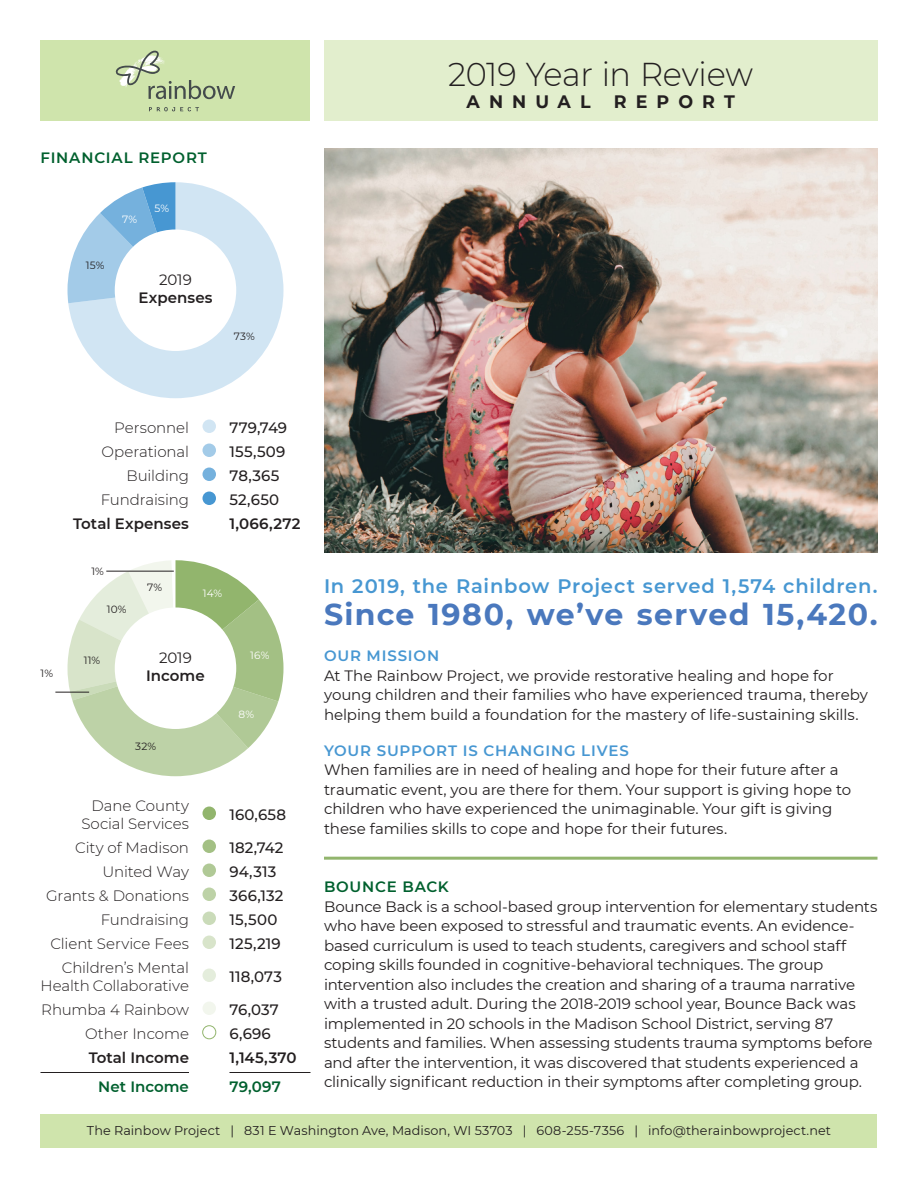
<style>
.page{position:relative;width:918px;height:1188px;background:#fff}
.page>*{position:absolute;margin:0;border:0;box-sizing:border-box;transform-origin:0 0}
.t1{font:300 33px "Montserrat";letter-spacing:-.01em;color:#231f20}
.t2{font:700 30px "Montserrat";letter-spacing:.045em;color:#4a78bd}
.t3{font:600 19.5px "Montserrat";letter-spacing:.04em;color:#4797d2}
.t4{font:700 18px "Montserrat";letter-spacing:.52em;color:#231f20}
.t5{font:15px/19.5px "Montserrat";letter-spacing:-.01em;color:#231f20}
.t6{font:300 15px/18px "Montserrat";letter-spacing:-.005em;color:#231f20;text-align:right}
.t7{font:500 15px "Montserrat";letter-spacing:.01em;color:#231f20}
.t8{font:600 15px/18px "Montserrat";color:#231f20;text-align:center}
.t9{font:600 15px "Montserrat";letter-spacing:.055em;color:#4797d2}
.t10{font:600 15px "Montserrat";letter-spacing:.05em;color:#00602e}
.t11{font:600 15px "Montserrat";color:#00602e}
.t12{font:12.75px "Montserrat";letter-spacing:.005em;color:#231f20}
.t13{font:10.5px "Montserrat";letter-spacing:.02em;color:#231f20}
.t14{font:10.5px "Montserrat";color:#fff}
.s1{font-weight:400}
</style>
<div class="page">
<div style="left:324px;top:40px;width:554px;height:82px;background:#e2eecd"></div>
<div style="left:40px;top:40px;width:270px;height:82px;background:#cfe4ac"></div>
<div style="left:40px;top:1114px;width:838px;height:34px;background:#cfe4ac"></div>
<svg style="left:68px;top:560px;width:216px;height:216px"></svg>
<svg style="left:68px;top:182px;width:216px;height:216px;fill:#d1e5f3"></svg>
<svg style="left:67px;top:182px;width:109px;height:121px"></svg>
<div style="left:115px;top:230px;width:121px;height:121px;background:#fff;border-radius:50%"></div>
<div style="left:115px;top:608px;width:121px;height:121px;background:#fff;border-radius:50%"></div>
<svg style="left:149px;top:107px;width:50px;height:4px"></svg>
<svg style="left:116px;top:50px;width:119px;height:49px"></svg>
<div style="left:202px;top:420px;width:14px;height:13px;background:#d1e5f3;border-radius:50%"></div>
<svg style="left:202px;top:444px;width:14px;height:13px"></svg>
<svg style="left:202px;top:468px;width:14px;height:13px"></svg>
<div style="left:202px;top:492px;width:14px;height:13px;background:#4797d2;border-radius:50%"></div>
<div style="left:202px;top:807px;width:14px;height:13px;background:#92b56d;border-radius:50%"></div>
<svg style="left:202px;top:840px;width:14px;height:13px"></svg>
<svg style="left:202px;top:864px;width:14px;height:13px"></svg>
<svg style="left:202px;top:888px;width:14px;height:13px"></svg>
<div style="left:202px;top:912px;width:14px;height:13px;background:#cadbb9;border-radius:50%"></div>
<div style="left:202px;top:936px;width:14px;height:13px;background:#d8e4ca;border-radius:50%"></div>
<div style="left:202px;top:969px;width:14px;height:13px;background:#e4eddc;border-radius:50%"></div>
<div style="left:202px;top:1002px;width:14px;height:13px;background:#f2f6ed;border-radius:50%"></div>
<div style="left:202px;top:1026px;width:14px;height:13px;border:1px solid #92b56d;border-radius:50%"></div>
<img style="left:324px;top:148px;width:554px;height:405px">
<hr style="left:106px;top:571px;width:68px;height:1px;background:#231f20">
<hr style="left:55px;top:692px;width:34px;height:1px;background:#231f20">
<hr style="left:40px;top:1072px;width:149px;height:1px;background:#231f20">
<hr style="left:230px;top:1072px;width:80px;height:1px;background:#231f20">
<hr style="left:324px;top:857px;width:554px;height:3px;background:#92b56d">
<p class="t10" style="left:40px;top:147px;width:168px">FINANCIAL REPORT</p>
<p class="t13" style="left:86px;top:258px;width:20px">15%</p>
<p class="t14" style="left:122px;top:212px;width:17px">7%</p>
<p class="t14" style="left:155px;top:201px;width:16px">5%</p>
<p class="t8" style="left:138px;top:270px;width:76px"><span class="s1">2019<br></span>Expenses</p>
<p class="t13" style="left:234px;top:329px;width:23px">73%</p>
<p class="t1" style="left:448px;top:52px;width:306px">2019 Year in Review</p>
<p class="t4" style="left:467px;top:88px;width:126px">ANNUAL</p>
<p class="t4" style="left:614px;top:88px;width:123px">REPORT</p>
<p class="t13" style="left:40px;top:666px;width:14px">1%</p>
<p class="t6" style="left:114px;top:418px;width:76px">Personnel</p>
<p class="t6" style="left:102px;top:442px;width:89px">Operational</p>
<p class="t6" style="left:127px;top:466px;width:64px">Building</p>
<p class="t6" style="left:101px;top:490px;width:90px">Fundraising</p>
<p class="t8" style="left:73px;top:514px;width:117px">Total Expenses</p>
<p class="t13" style="left:91px;top:564px;width:14px">1%</p>
<p class="t13" style="left:107px;top:602px;width:21px">10%</p>
<p class="t13" style="left:147px;top:580px;width:17px">7%</p>
<p class="t7" style="left:230px;top:417px;width:59px">779,749</p>
<p class="t7" style="left:230px;top:441px;width:57px">155,509</p>
<p class="t7" style="left:230px;top:465px;width:51px">78,365</p>
<p class="t7" style="left:230px;top:489px;width:51px">52,650</p>
<p class="t8" style="left:230px;top:514px;width:73px">1,066,272</p>
<p class="t14" style="left:203px;top:586px;width:21px">14%</p>
<p class="t13" style="left:84px;top:653px;width:18px">11%</p>
<p class="t8" style="left:146px;top:648px;width:60px"><span class="s1">2019<br></span>Income</p>
<p class="t13" style="left:135px;top:739px;width:23px">32%</p>
<p class="t6" style="left:81px;top:796px;width:109px">Dane County<br>Social Services</p>
<p class="t6" style="left:75px;top:838px;width:115px">City of Madison</p>
<p class="t6" style="left:103px;top:862px;width:88px">United Way</p>
<p class="t14" style="left:250px;top:648px;width:21px">16%</p>
<p class="t14" style="left:239px;top:707px;width:17px">8%</p>
<p class="t7" style="left:230px;top:804px;width:58px">160,658</p>
<p class="t7" style="left:230px;top:837px;width:55px">182,742</p>
<p class="t7" style="left:230px;top:861px;width:48px">94,313</p>
<p class="t6" style="left:46px;top:886px;width:144px">Grants &amp; Donations</p>
<p class="t7" style="left:230px;top:885px;width:55px">366,132</p>
<p class="t6" style="left:101px;top:910px;width:90px">Fundraising</p>
<p class="t7" style="left:230px;top:909px;width:49px">15,500</p>
<p class="t6" style="left:50px;top:934px;width:140px">Client Service Fees</p>
<p class="t7" style="left:230px;top:933px;width:53px">125,219</p>
<p class="t6" style="left:40px;top:958px;width:150px">Children’s Mental<br>Health Collaborative</p>
<p class="t7" style="left:230px;top:966px;width:54px">118,073</p>
<p class="t6" style="left:41px;top:1000px;width:149px">Rhumba 4 Rainbow</p>
<p class="t7" style="left:230px;top:999px;width:51px">76,037</p>
<p class="t6" style="left:85px;top:1024px;width:105px">Other Income</p>
<p class="t7" style="left:230px;top:1023px;width:43px">6,696</p>
<p class="t8" style="left:89px;top:1048px;width:102px">Total Income</p>
<p class="t11" style="left:98px;top:1076px;width:92px">Net Income</p>
<p class="t8" style="left:230px;top:1048px;width:69px">1,145,370</p>
<p class="t10" style="left:230px;top:1076px;width:53px">79,097</p>
<p class="t3" style="left:324px;top:573px;width:555px">In 2019, the Rainbow Project served 1,574 children.</p>
<p class="t2" style="left:324px;top:593px;width:555px">Since 1980, we’ve served 15,420.</p>
<p class="t9" style="left:324px;top:645px;width:117px">OUR MISSION</p>
<p class="t5" style="left:324px;top:665px;width:545px">At The Rainbow Project, we provide restorative healing and hope for young children and their families who have experienced trauma, thereby helping them build a foundation for the mastery of life-sustaining skills.</p>
<p class="t9" style="left:324px;top:740px;width:306px">YOUR SUPPORT IS CHANGING LIVES</p>
<p class="t5" style="left:324px;top:760px;width:529px">When families are in need of healing and hope for their future after a traumatic event, you are there for them. Your support is giving hope to children who have experienced the unimaginable. Your gift is giving these families skills to cope and hope for their futures.</p>
<p class="t10" style="left:324px;top:876px;width:126px">BOUNCE BACK</p>
<p class="t5" style="left:324px;top:896px;width:555px">Bounce Back is a school-based group intervention for elementary students who have been exposed to stressful and traumatic events. An evidence&shy;based curriculum is used to teach students, caregivers and school staff coping skills founded in cognitive-behavioral techniques. The group intervention also includes the creation and sharing of a trauma narrative with a trusted adult. During the 2018-2019 school year, Bounce Back was implemented in 20 schools in the Madison School District, serving 87 students and families. When assessing students trauma symptoms before and after the intervention, it was discovered that students experienced a clinically significant reduction in their symptoms after completing group.</p>
<p class="t12" style="left:87px;top:1122px;width:746px">The Rainbow Project | 831 E Washington Ave, Madison, WI 53703 | 608-255-7356 | info@therainbowproject.net</p>
</div>
